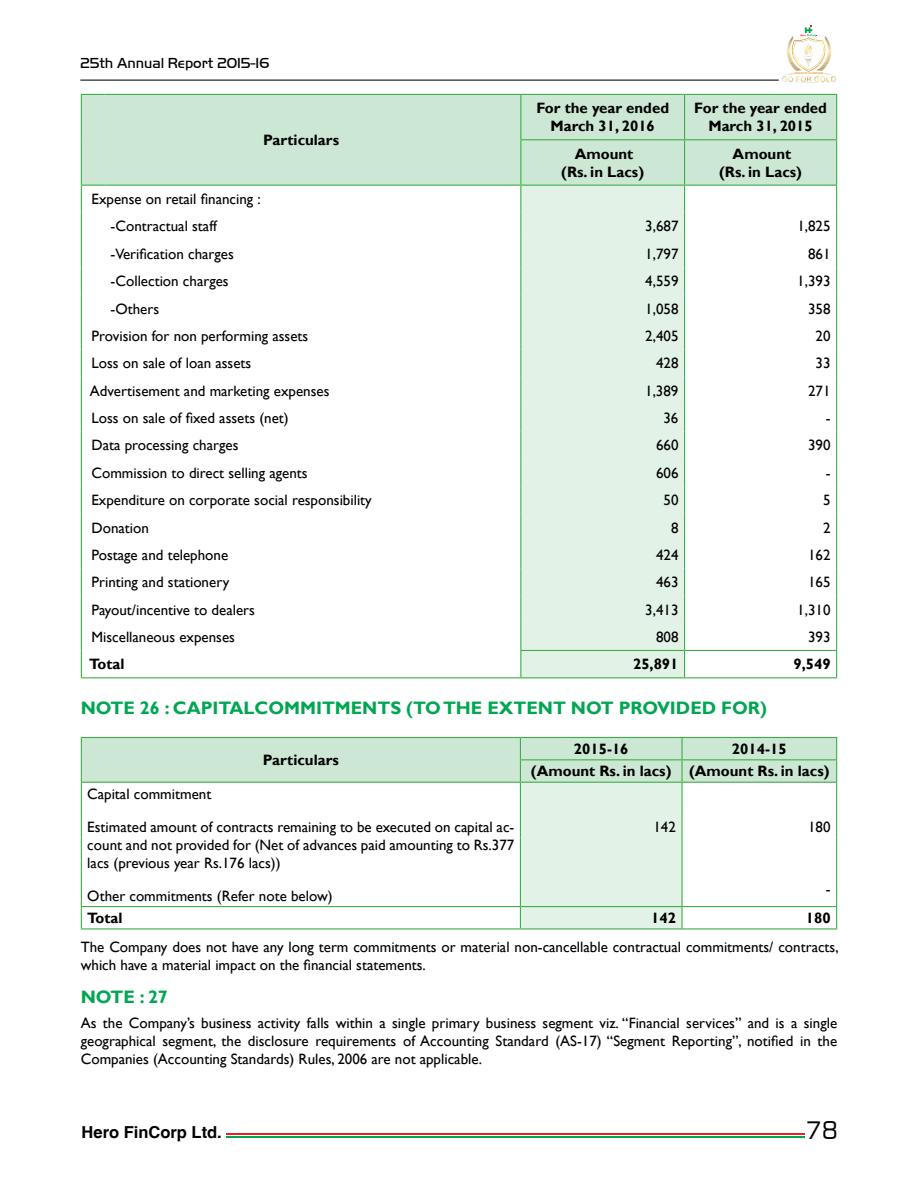
<style>
.page{position:relative;width:918px;height:1188px;background:#fff}
.page>*{position:absolute;margin:0;border:0;box-sizing:border-box;transform-origin:0 0}
.t1{font:24px "Square 721 BT";color:#000}
.t2{font:700 18px "Gill Sans";color:#00a651}
.t3{font:700 16.5px "Helvetica";color:#000}
.t4{font:15px/18px "Gill Sans";color:#000}
.t5{font:700 15px/18px "Gill Sans";color:#000;text-align:center}
.t6{font:15px "Handel Got D Ligh";color:#000}
.t7{font:2.7px "Arial Rounded MT Bold";color:#e59825;scale:.91 1}
</style>
<div class="page">
<hr style="left:227px;top:1137px;width:578px;height:1px;background:#00a651">
<hr style="left:227px;top:1134px;width:578px;height:1px;background:#ed1d24">
<hr style="left:80px;top:80px;width:699px;height:1px;background:#000">
<img style="left:782px;top:42px;width:54px;height:40px">
<svg style="left:787px;top:26px;width:42px;height:46px"></svg>
<img style="left:803px;top:43px;width:9px;height:25px">
<div style="left:82px;top:95px;width:754px;height:90px;background:#cce7d3"></div>
<div style="left:521px;top:186px;width:163px;height:491px;background:#e3f2e7"></div>
<svg style="left:81px;top:94px;width:24px;height:1px"></svg>
<hr style="left:81px;top:95px;width:1px;height:45px;background:#41ad49">
<hr style="left:105px;top:94px;width:416px;height:1px;background:#41ad49">
<hr style="left:521px;top:94px;width:164px;height:1px;background:#41ad49">
<hr style="left:520px;top:95px;width:1px;height:44px;background:#41ad49">
<hr style="left:685px;top:94px;width:152px;height:1px;background:#41ad49">
<hr style="left:684px;top:95px;width:1px;height:44px;background:#41ad49">
<hr style="left:836px;top:95px;width:1px;height:44px;background:#41ad49">
<hr style="left:81px;top:140px;width:1px;height:45px;background:#41ad49">
<hr style="left:520px;top:139px;width:165px;height:1px;background:#41ad49">
<hr style="left:520px;top:140px;width:1px;height:45px;background:#41ad49">
<hr style="left:685px;top:139px;width:152px;height:1px;background:#41ad49">
<hr style="left:684px;top:140px;width:1px;height:45px;background:#41ad49">
<hr style="left:836px;top:140px;width:1px;height:45px;background:#41ad49">
<hr style="left:105px;top:185px;width:416px;height:1px;background:#41ad49">
<hr style="left:521px;top:185px;width:164px;height:1px;background:#41ad49">
<hr style="left:685px;top:185px;width:152px;height:1px;background:#41ad49">
<svg style="left:81px;top:185px;width:24px;height:493px"></svg>
<hr style="left:105px;top:677px;width:416px;height:1px;background:#41ad49">
<hr style="left:520px;top:650px;width:165px;height:1px;background:#41ad49">
<svg style="left:520px;top:186px;width:1px;height:491px"></svg>
<hr style="left:685px;top:650px;width:152px;height:1px;background:#41ad49">
<svg style="left:684px;top:186px;width:1px;height:491px"></svg>
<svg style="left:836px;top:186px;width:1px;height:491px"></svg>
<hr style="left:521px;top:677px;width:164px;height:1px;background:#41ad49">
<hr style="left:685px;top:677px;width:152px;height:1px;background:#41ad49">
<svg style="left:81px;top:737px;width:756px;height:191px"></svg>
<hr style="left:81px;top:928px;width:439px;height:2px;background:#41ad49">
<hr style="left:520px;top:928px;width:162px;height:2px;background:#41ad49">
<hr style="left:682px;top:928px;width:155px;height:2px;background:#41ad49">
<p class="t6" style="left:80px;top:54px;width:191px">25th Annual Report 2015-16</p>
<p class="t5" style="left:263px;top:131px;width:77px">Particulars</p>
<p class="t4" style="left:111px;top:186px;width:152px;line-height:27.3px;text-indent:-19px">Expense on retail financing : -Contractual staff</p>
<p class="t7" style="left:794px;top:72px;width:34px">LEAGUE OF CHAMPIONS</p>
<p class="t5" style="left:536px;top:100px;width:134px">For the year ended<br>March 31, 2016</p>
<p class="t5" style="left:694px;top:100px;width:134px">For the year ended<br>March 31, 2015</p>
<p class="t5" style="left:561px;top:145px;width:84px">Amount (Rs. in Lacs)</p>
<p class="t5" style="left:719px;top:145px;width:84px">Amount (Rs. in Lacs)</p>
<p class="t4" style="left:645px;top:218px;width:35px">3,687</p>
<p class="t4" style="left:797px;top:218px;width:35px">1,825</p>
<p class="t4" style="left:111px;top:245px;width:125px">-Verification charges</p>
<p class="t4" style="left:645px;top:245px;width:35px">1,797</p>
<p class="t4" style="left:808px;top:245px;width:24px">861</p>
<p class="t4" style="left:111px;top:272px;width:120px">-Collection charges</p>
<p class="t4" style="left:645px;top:272px;width:35px">4,559</p>
<p class="t4" style="left:797px;top:272px;width:35px">1,393</p>
<p class="t4" style="left:111px;top:300px;width:50px">-Others</p>
<p class="t4" style="left:645px;top:300px;width:35px">1,058</p>
<p class="t4" style="left:808px;top:300px;width:24px">358</p>
<p class="t4" style="left:91px;top:327px;width:218px">Provision for non performing assets</p>
<p class="t4" style="left:645px;top:327px;width:35px">2,405</p>
<p class="t4" style="left:816px;top:327px;width:16px">20</p>
<p class="t4" style="left:91px;top:355px;width:161px">Loss on sale of loan assets</p>
<p class="t4" style="left:656px;top:355px;width:24px">428</p>
<p class="t4" style="left:816px;top:355px;width:16px">33</p>
<p class="t4" style="left:90px;top:382px;width:241px">Advertisement and marketing expenses</p>
<p class="t4" style="left:645px;top:382px;width:35px">1,389</p>
<p class="t4" style="left:808px;top:382px;width:24px">271</p>
<p class="t4" style="left:91px;top:409px;width:199px">Loss on sale of fixed assets (net)</p>
<p class="t4" style="left:663px;top:409px;width:16px">36</p>
<p class="t4" style="left:826px;top:409px;width:6px">-</p>
<p class="t4" style="left:91px;top:437px;width:149px">Data processing charges</p>
<p class="t4" style="left:656px;top:437px;width:24px">660</p>
<p class="t4" style="left:808px;top:437px;width:24px">390</p>
<p class="t4" style="left:91px;top:464px;width:218px">Commission to direct selling agents</p>
<p class="t4" style="left:656px;top:464px;width:24px">606</p>
<p class="t4" style="left:826px;top:464px;width:6px">-</p>
<p class="t4" style="left:91px;top:491px;width:282px">Expenditure on corporate social responsibility</p>
<p class="t4" style="left:664px;top:491px;width:16px">50</p>
<p class="t4" style="left:823px;top:491px;width:9px">5</p>
<p class="t4" style="left:91px;top:519px;width:59px">Donation</p>
<p class="t4" style="left:671px;top:519px;width:9px">8</p>
<p class="t4" style="left:823px;top:519px;width:9px">2</p>
<p class="t4" style="left:91px;top:546px;width:138px">Postage and telephone</p>
<p class="t4" style="left:656px;top:546px;width:24px">424</p>
<p class="t4" style="left:808px;top:546px;width:24px">162</p>
<p class="t4" style="left:91px;top:574px;width:139px">Printing and stationery</p>
<p class="t4" style="left:656px;top:574px;width:24px">463</p>
<p class="t4" style="left:808px;top:574px;width:24px">165</p>
<p class="t4" style="left:91px;top:601px;width:165px">Payout/incentive to dealers</p>
<p class="t4" style="left:645px;top:601px;width:35px">3,413</p>
<p class="t4" style="left:797px;top:601px;width:35px">1,310</p>
<p class="t4" style="left:91px;top:628px;width:145px">Miscellaneous expenses</p>
<p class="t4" style="left:656px;top:628px;width:24px">808</p>
<p class="t4" style="left:808px;top:628px;width:24px">393</p>
<p class="t5" style="left:89px;top:656px;width:37px">Total</p>
<p class="t5" style="left:633px;top:656px;width:47px">25,891</p>
<p class="t5" style="left:793px;top:656px;width:39px">9,549</p>
<p class="t2" style="left:81px;top:697px;width:29px">Note</p>
<p class="t2" style="left:140px;top:697px;width:61px">26 : Capitalcommitments</p>
<p class="t2" style="left:406px;top:697px;width:51px">(to the</p>
<p class="t2" style="left:487px;top:697px;width:14px">extent</p>
<p class="t2" style="left:571px;top:697px;width:15px">not</p>
<p class="t2" style="left:619px;top:697px;width:13px">provided</p>
<p class="t2" style="left:721px;top:697px;width:14px">for</p>
<p class="t2" style="left:760px;top:697px;width:8px">)</p>
<p class="t5" style="left:263px;top:751px;width:77px">Particulars</p>
<p class="t5" style="left:531px;top:738px;width:300px;line-height:22.4px;text-align:left;text-indent:201px">2014-15 (Amount Rs. in lacs) (Amount Rs. in lacs)</p>
<p class="t5" style="left:574px;top:740px;width:56px">2015-16</p>
<p class="t4" style="left:87px;top:785px;width:126px">Capital commitment</p>
<p class="t4" style="left:87px;top:818px;width:429px;text-align:justify">Estimated amount of contracts remaining to be executed on capital ac&shy;count and not provided for (Net of advances paid amounting to Rs.377 lacs (previous year Rs.176 lacs))</p>
<p class="t4" style="left:87px;top:887px;width:247px">Other commitments (Refer note below)</p>
<p class="t4" style="left:653px;top:818px;width:24px">142</p>
<p class="t4" style="left:808px;top:818px;width:24px">180</p>
<p class="t4" style="left:826px;top:880px;width:6px">-</p>
<p class="t5" style="left:87px;top:909px;width:37px">Total</p>
<p class="t5" style="left:651px;top:909px;width:26px">142</p>
<p class="t5" style="left:806px;top:909px;width:26px">180</p>
<p class="t4" style="left:81px;top:938px;width:759px">The Company does not have any long term commitments or material non-cancellable contractual commitments/ contracts, which have a material impact on the financial statements.</p>
<p class="t2" style="left:81px;top:986px;width:29px">Note</p>
<p class="t2" style="left:140px;top:986px;width:29px">: 27</p>
<p class="t4" style="left:81px;top:1014px;width:758px;text-align:justify">As the Company’s business activity falls within a single primary business segment viz. “Financial services” and is a single geographical segment, the disclosure requirements of Accounting Standard (AS-17) “Segment Reporting”, notified in the Companies (Accounting Standards) Rules, 2006 are not applicable.</p>
<p class="t3" style="left:82px;top:1123px;width:142px">Hero FinCorp Ltd.</p>
<h1 class="t1" style="left:806px;top:1115px;width:34px">78</h1>
</div>
